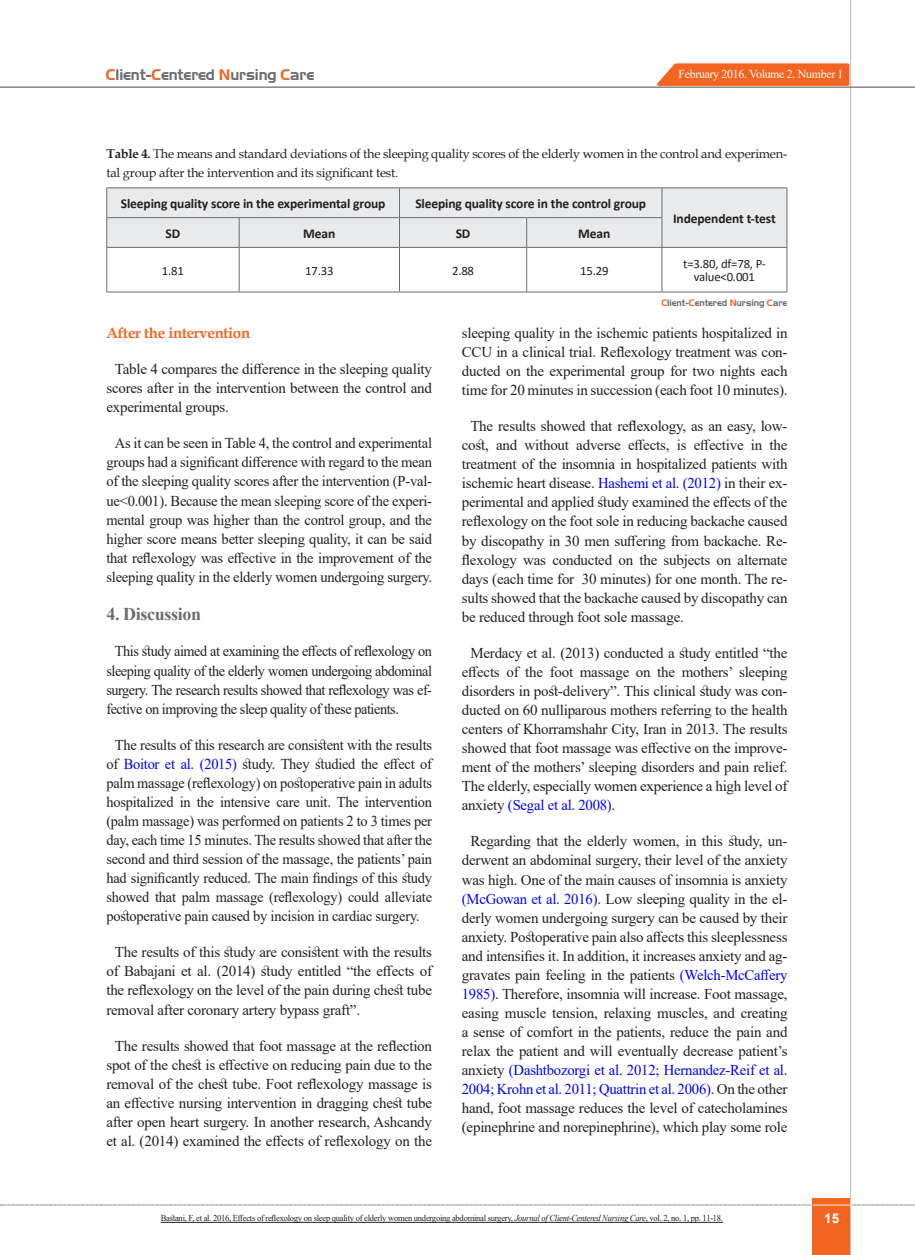
<style>
.page{position:relative;width:915px;height:1255px;background:#fff}
.page>*{position:absolute;margin:0;border:0;box-sizing:border-box;transform-origin:0 0}
.t1{font:700 18px "Times New Roman";letter-spacing:-.02em;color:#6c6d70}
.t2{font:15px/19px "Times New Roman";letter-spacing:-.015em;color:#231f20;text-align:justify}
.t3{font:15px/19px "Times New Roman";letter-spacing:-.015em;color:#231f20;text-align:justify;scale:.96 1}
.t4{font:15px/19px "Times New Roman";letter-spacing:-.015em;color:#231f20;text-align:justify;scale:.95 1}
.t5{font:15px "Aero Regular SWFTE";letter-spacing:-.01em;color:#6c6d70}
.t6{font:700 15px "Book Antiqua";letter-spacing:-.02em;color:#f36421}
.t7{font:700 13.5px "Calibri";letter-spacing:-.01em;color:#231f20}
.t8{font:700 13.5px "Arial";color:#fff}
.t9{font:12.75px/19px "Book Antiqua";letter-spacing:-.015em;color:#231f20}
.t10{font:12.75px/13.5px "Calibri";letter-spacing:-.015em;color:#231f20;text-align:center}
.t11{font:12.15px "Times New Roman";letter-spacing:-.025em;color:#fff}
.t12{font:9px "Times New Roman";letter-spacing:-.03em;color:#231f20;scale:.95 1}
.t13{font:9px "Aero Regular SWFTE";letter-spacing:-.01em;color:#6c6d70}
.s1{color:#f36421}
.s2{font-weight:700}
.s3{color:#00f}
.s4{font-style:italic}
</style>
<div class="page">
<svg style="left:1px;top:1204px;width:914px;height:1px"></svg>
<div style="left:812px;top:1198px;width:38px;height:56px;background:#f36421"></div>
<hr style="left:849px;top:0;width:1px;height:1254px;background:#c2c3c6">
<hr style="left:0;top:87px;width:914px;height:1px;background:#5f5f62">
<hr style="left:812px;top:1204px;width:38px;height:1px;background:#ececee">
<svg style="left:651px;top:62px;width:199px;height:25px;background:#f27b43"></svg>
<hr style="left:106px;top:187px;width:133px;height:1px;background:#6c6d70">
<hr style="left:239px;top:187px;width:160px;height:1px;background:#6c6d70">
<hr style="left:399px;top:187px;width:127px;height:1px;background:#6c6d70">
<hr style="left:526px;top:187px;width:135px;height:1px;background:#6c6d70">
<hr style="left:661px;top:187px;width:126px;height:1px;background:#6c6d70">
<svg style="left:106px;top:188px;width:681px;height:59px;background:#e5e6e7"></svg>
<hr style="left:106px;top:247px;width:133px;height:1px;background:#6c6d70">
<hr style="left:106px;top:248px;width:1px;height:44px;background:#6c6d70">
<hr style="left:239px;top:247px;width:160px;height:1px;background:#6c6d70">
<hr style="left:239px;top:248px;width:1px;height:44px;background:#6c6d70">
<hr style="left:399px;top:247px;width:127px;height:1px;background:#6c6d70">
<hr style="left:399px;top:248px;width:1px;height:44px;background:#6c6d70">
<hr style="left:526px;top:247px;width:135px;height:1px;background:#6c6d70">
<hr style="left:526px;top:248px;width:1px;height:44px;background:#6c6d70">
<hr style="left:661px;top:247px;width:126px;height:1px;background:#6c6d70">
<hr style="left:661px;top:248px;width:1px;height:44px;background:#6c6d70">
<hr style="left:786px;top:248px;width:1px;height:44px;background:#6c6d70">
<hr style="left:106px;top:292px;width:133px;height:1px;background:#6c6d70">
<hr style="left:239px;top:292px;width:160px;height:1px;background:#6c6d70">
<hr style="left:399px;top:292px;width:127px;height:1px;background:#6c6d70">
<hr style="left:526px;top:292px;width:135px;height:1px;background:#6c6d70">
<hr style="left:661px;top:292px;width:126px;height:1px;background:#6c6d70">
<hr style="left:161px;top:1221px;width:561px;height:1px;background:#231f20">
<p class="t5" style="left:106px;top:66px;width:210px"><span class="s1">C</span>lient-<span class="s1">C</span>entered <span class="s1">N</span>ursing <span class="s1">C</span>are</p>
<p class="t11" style="left:678px;top:65px;width:166px">February 2016. Volume 2. Number 1</p>
<p class="t9" style="left:106px;top:144px;width:682px"><span class="s2">Table 4.</span> The means and standard deviations of the sleeping quality scores of the elderly women in the control and experimen&shy;tal group after the intervention and its significant test.</p>
<p class="t7" style="left:121px;top:194px;width:266px">Sleeping quality score in the experimental group</p>
<p class="t7" style="left:415px;top:194px;width:232px">Sleeping quality score in the control group</p>
<p class="t7" style="left:673px;top:209px;width:104px">Independent t-test</p>
<p class="t7" style="left:165px;top:223px;width:16px">SD</p>
<p class="t7" style="left:303px;top:223px;width:34px">Mean</p>
<p class="t7" style="left:455px;top:223px;width:16px">SD</p>
<p class="t7" style="left:578px;top:223px;width:34px">Mean</p>
<p class="t10" style="left:162px;top:263px;width:24px">1.81</p>
<p class="t10" style="left:305px;top:263px;width:30px">17.33</p>
<p class="t10" style="left:452px;top:263px;width:24px">2.88</p>
<p class="t10" style="left:580px;top:263px;width:30px">15.29</p>
<p class="t10" style="left:683px;top:256px;width:84px">t=3.80, df=78, P&shy;value&lt;0.001</p>
<p class="t13" style="left:661px;top:297px;width:127px"><span class="s1">C</span>lient-<span class="s1">C</span>entered <span class="s1">N</span>ursing <span class="s1">C</span>are</p>
<p class="t6" style="left:106px;top:323px;width:145px">After the intervention</p>
<p class="t2" style="left:106px;top:359px;width:327px;text-indent:9px">Table 4 compares the difference in the sleeping quality scores after in the intervention between the control and experimental groups.</p>
<p class="t2" style="left:106px;top:433px;width:327px;text-align:center">As it can be seen in Table 4, the control and experimental groups had a significant difference with regard to the mean of the sleeping quality scores after the intervention (P-val&shy;ue&lt;0.001). Because the mean sleeping score of the experi&shy;mental group was higher than the control group, and the higher score means better sleeping quality, it can be said that reflexology was effective in the improvement of the sleeping quality in the elderly women undergoing surgery.</p>
<p class="t1" style="left:106px;top:602px;width:96px">4. Discussion</p>
<p class="t4" style="left:106px;top:641px;width:344px;text-indent:9px">This study aimed at examining the effects of reflexology on sleeping quality of the elderly women undergoing abdominal surgery. The research results showed that reflexology was ef&shy;fective on improving the sleep quality of these patients.</p>
<p class="t3" style="left:106px;top:734px;width:340px;text-indent:9px">The results of this research are consistent with the results of <span class="s3">Boitor et al. (2015)</span> study. They studied the effect of palm massage (reflexology) on postoperative pain in adults hospitalized in the intensive care unit. The intervention (palm massage) was performed on patients 2 to 3 times per day, each time 15 minutes. The results showed that after the second and third session of the massage, the patients’ pain had significantly reduced. The main findings of this study showed that palm massage (reflexology) could alleviate postoperative pain caused by incision in cardiac surgery.</p>
<p class="t2" style="left:106px;top:942px;width:327px;text-indent:9px">The results of this study are consistent with the results of Babajani et al. (2014) study entitled “the effects of the reflexology on the level of the pain during chest tube removal after coronary artery bypass graft”.</p>
<p class="t2" style="left:106px;top:1035px;width:327px;text-align:center">The results showed that foot massage at the reflection spot of the chest is effective on reducing pain due to the removal of the chest tube. Foot reflexology massage is an effective nursing intervention in dragging chest tube after open heart surgery. In another research, Ashcandy et al. (2014) examined the effects of reflexology on the</p>
<p class="t2" style="left:461px;top:323px;width:327px">sleeping quality in the ischemic patients hospitalized in CCU in a clinical trial. Reflexology treatment was con&shy;ducted on the experimental group for two nights each time for 20 minutes in succession (each foot 10 minutes).</p>
<p class="t2" style="left:461px;top:416px;width:327px;text-indent:9px">The results showed that reflexology, as an easy, low&shy;cost, and without adverse effects, is effective in the treatment of the insomnia in hospitalized patients with ischemic heart disease. <span class="s3">Hashemi et al. (2012)</span> in their ex&shy;perimental and applied study examined the effects of the reflexology on the foot sole in reducing backache caused by discopathy in 30 men suffering from backache. Re&shy;flexology was conducted on the subjects on alternate days (each time for 30 minutes) for one month. The re&shy;sults showed that the backache caused by discopathy can be reduced through foot sole massage.</p>
<p class="t2" style="left:461px;top:642px;width:327px;text-indent:9px">Merdacy et al. (2013) conducted a study entitled “the effects of the foot massage on the mothers’ sleeping disorders in post-delivery”. This clinical study was con&shy;ducted on 60 nulliparous mothers referring to the health centers of Khorramshahr City, Iran in 2013. The results showed that foot massage was effective on the improve&shy;ment of the mothers’ sleeping disorders and pain relief.<br>The elderly, especially women experience a high level of anxiety <span class="s3">(Segal et al. 2008)</span>.</p>
<p class="t2" style="left:461px;top:831px;width:327px;text-align:center">Regarding that the elderly women, in this study, un&shy;derwent an abdominal surgery, their level of the anxiety was high. One of the main causes of insomnia is anxiety <span class="s3">(McGowan et al. 2016)</span>. Low sleeping quality in the el&shy;derly women undergoing surgery can be caused by their anxiety. Postoperative pain also affects this sleeplessness and intensifies it. In addition, it increases anxiety and ag&shy;gravates pain feeling in the patients <span class="s3">(Welch-McCaffery 1985)</span>. Therefore, insomnia will increase. Foot massage, easing muscle tension, relaxing muscles, and creating a sense of comfort in the patients, reduce the pain and relax the patient and will eventually decrease patient’s anxiety <span class="s3">(Dashtbozorgi et al. 2012; Hernandez-Reif et al.<br>2004; Krohn et al. 2011; Quattrin et al. 2006)</span>. On the other hand, foot massage reduces the level of catecholamines (epinephrine and norepinephrine), which play some role</p>
<p class="t12" style="left:161px;top:1211px;width:593px">Bastani, F, et al. 2016, Effects of reflexology on sleep quality of elderly women undergoing abdominal surgery, <span class="s4">Journal of Client-Centered Nursing Care</span>, vol. 2, no. 1, pp. 11-18.</p>
<p class="t8" style="left:823px;top:1208px;width:17px">15</p>
</div>
